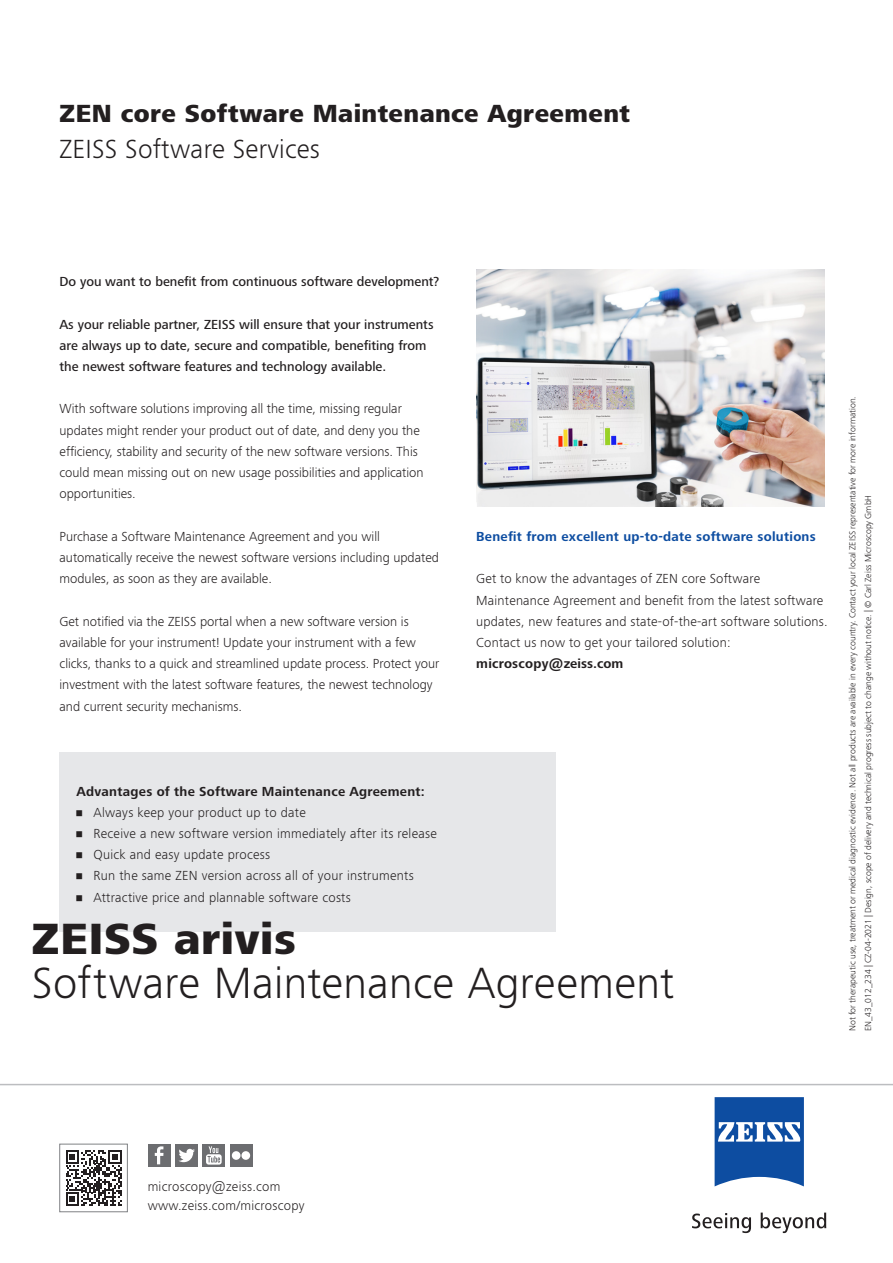
<style>
.page{position:relative;width:893px;height:1263px;background:#fff}
.page>*{position:absolute;margin:0;border:0;box-sizing:border-box;transform-origin:0 0}
.Ambition_Benefit_32p{font:300 45px "ZEISS Frutiger Next W1 G";letter-spacing:.005em;color:#231f20}
.Ambition_Benefit_32p-2{font:800 45px "ZEISS Frutiger Next W1 G";letter-spacing:.015em;color:#231f20}
.Headline_bold{font:300 27px "ZEISS Frutiger Next W1 G";letter-spacing:.01em;color:#231f20}
.Enabler{font:800 25.5px "ZEISS Frutiger Next W1 G";letter-spacing:.015em;color:#231f20}
.Fließtext{font:300 13.5px/21.1px "ZEISS Frutiger Next W1 G";color:#231f20}
.copy_9_lt{font:300 13.5px/21.1px "ZEISS Frutiger Next W1 G";letter-spacing:.015em;color:#231f20}
.Fließtext-2{font:500 13.5px/21.1px "ZEISS Frutiger Next W1 G";color:#231f20}
.Fließtext-3{font:300 13.5px "ZEISS Frutiger Next W1 G";letter-spacing:.02em;color:#231f20}
.copy_9_lt_bullet{font:700 13.5px "ZEISS Frutiger Next W1 G";letter-spacing:.02em;color:#0d4da1}
.copy_9_bd{font:700 13.5px "ZEISS Frutiger Next W1 G";letter-spacing:.02em;color:#231f20}
.print_number_text{font:300 9px "ZEISS Frutiger Next W1 G";color:#231f20}
.s1{font-weight:700}
</style>
<div class="page">
<svg style="left:715px;top:1097px;width:89px;height:89px"></svg>
<svg style="left:692px;top:1213px;width:59px;height:20px"></svg>
<svg style="left:761px;top:1212px;width:65px;height:21px"></svg>
<svg style="left:66px;top:1150px;width:56px;height:56px"></svg>
<div style="left:60px;top:1144px;width:68px;height:68px;border:1px solid #808285"></div>
<div style="left:148px;top:1144px;width:23px;height:23px;background:#6c6d70"></div>
<svg style="left:155px;top:1146px;width:8px;height:18px"></svg>
<div style="left:230px;top:1144px;width:22px;height:23px;background:#6c6d70"></div>
<div style="left:232px;top:1151px;width:8px;height:9px;background:#fff;border-radius:50%"></div>
<div style="left:241px;top:1151px;width:9px;height:9px;background:#fff;border-radius:50%"></div>
<div style="left:175px;top:1144px;width:23px;height:23px;background:#6c6d70"></div>
<svg style="left:179px;top:1149px;width:16px;height:13px"></svg>
<div style="left:202px;top:1144px;width:23px;height:23px;background:#6c6d70"></div>
<svg style="left:206px;top:1146px;width:16px;height:18px"></svg>
<hr style="left:0;top:1084px;width:893px;height:1px;background:#bcbdc0">
<img style="left:476px;top:269px;width:349px;height:237px">
<div style="left:60px;top:752px;width:496px;height:179px;background:#e6e7e9"></div>
<p class="Enabler" style="left:60px;top:95px;width:572px">ZEN core Software Maintenance Agreement</p>
<p class="Headline_bold" style="left:60px;top:130px;width:262px">ZEISS Software Services</p>
<p class="Fließtext-2" style="left:60px;top:271px;width:381px">Do you want to benefit from continuous software development?</p>
<p class="Fließtext-2" style="left:60px;top:313px;width:376px">As your reliable partner, ZEISS will ensure that your instruments are always up to date, secure and compatible, benefiting from the newest software features and technology available.</p>
<p class="Fließtext" style="left:60px;top:398px;width:366px">With software solutions improving all the time, missing regular updates might render your product out of date, and deny you the efficiency, stability and security of the new software versions. This could mean missing out on new usage possibilities and application opportunities.</p>
<p class="Fließtext" style="left:60px;top:525px;width:381px">Purchase a Software Maintenance Agreement and you will automatically receive the newest software versions including updated modules, as soon as they are available.</p>
<p class="Fließtext" style="left:60px;top:610px;width:381px">Get notified via the ZEISS portal when a new software version is available for your instrument! Update your instrument with a few clicks, thanks to a quick and streamlined update process. Protect your investment with the latest software features, the newest technology and current security mechanisms.</p>
<p class="copy_9_bd" style="left:77px;top:781px;width:350px">Advantages of the Software Maintenance Agreement:</p>
<p class="Fließtext-3" style="left:77px;top:803px;width:231px">• Always keep your product up to date</p>
<p class="Fließtext-3" style="left:77px;top:824px;width:362px">• Receive a new software version immediately after its release</p>
<p class="Fließtext-3" style="left:77px;top:845px;width:195px">• Quick and easy update process</p>
<p class="Fließtext-3" style="left:77px;top:867px;width:339px">• Run the same ZEN version across all of your instruments</p>
<p class="Fließtext-3" style="left:77px;top:888px;width:276px">• Attractive price and plannable software costs</p>
<p class="copy_9_lt_bullet" style="left:476px;top:527px;width:341px">Benefit from excellent up-to-date software solutions</p>
<p class="copy_9_lt" style="left:476px;top:567px;width:353px">Get to know the advantages of ZEN core Software<br>Maintenance Agreement and benefit from the latest software updates, new features and state-of-the-art software solutions.</p>
<p class="copy_9_lt" style="left:476px;top:631px;width:256px">Contact us now to get your tailored solution: <span class="s1">microscopy@zeiss.com</span></p>
<p class="Ambition_Benefit_32p-2" style="left:32px;top:907px;width:266px">ZEISS arivis</p>
<p class="Ambition_Benefit_32p" style="left:32px;top:951px;width:644px">Software Maintenance Agreement</p>
<p class="print_number_text" style="left:846px;top:1031px;width:636px;rotate:-90deg">Not for therapeutic use, treatment or medical diagnostic evidence. Not all products are available in every country. Contact your local ZEISS representative for more information.</p>
<p class="print_number_text" style="left:862px;top:1031px;width:538px;rotate:-90deg">EN_43_012_234 | CZ-04-2021 | Design, scope of delivery and technical progress subject to change without notice. | © Carl Zeiss Microscopy GmbH</p>
<p class="copy_9_lt" style="left:148px;top:1175px;width:134px">microscopy@zeiss.com</p>
<p class="copy_9_lt" style="left:148px;top:1194px;width:158px">www.zeiss.com/microscopy</p>
</div>
